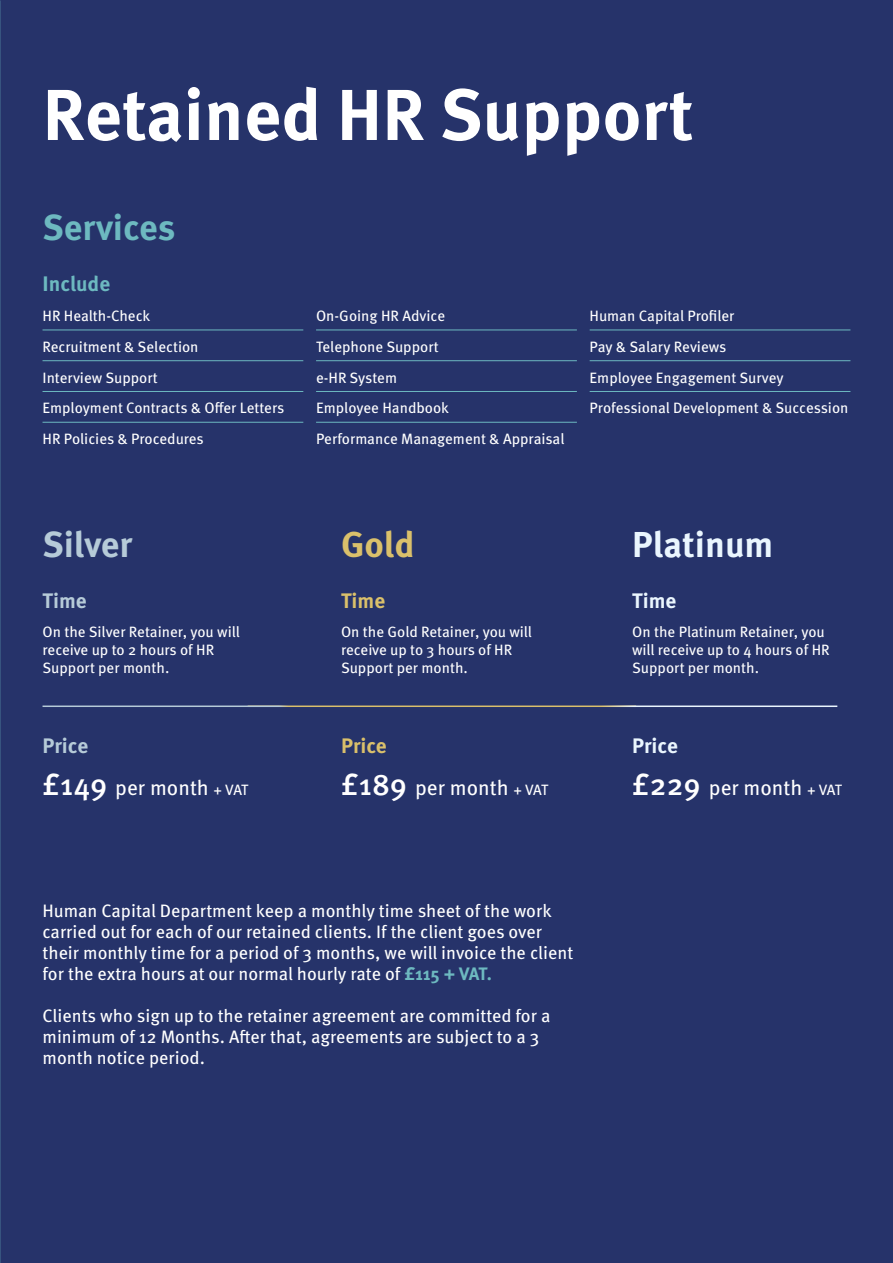
<style>
.page{position:relative;width:893px;height:1263px;background:#26336a}
.page>*{position:absolute;margin:0;border:0;box-sizing:border-box;transform-origin:0 0}
.t1{font:700 72px "Meta Pro";color:#fff}
.t2{font:700 36px "Meta Pro";color:#eaf6fe}
.t3{font:700 36px "Meta Pro";color:#6db9c0}
.t4{font:700 36px "Meta Pro";color:#b6cbd8}
.t5{font:700 36px "Meta Pro";color:#dac06b}
.t6{font:21px "Meta Pro";color:#fff}
.t7{font:700 21px "Meta Pro";color:#b6cbd8}
.t8{font:700 21px "Meta Pro";color:#eaf6fe}
.t9{font:700 21px "Meta Pro";color:#dac06b}
.t10{font:700 21px "Meta Pro";color:#6db9c0}
.t11{font:18px/21px "Meta Pro";color:#fff}
.t12{font:15px/30.8px "Meta Pro";color:#fff}
.s1{font-weight:500;font-size:30px}
.s2{font-size:15px}
.s3{font-weight:700;color:#6db9c0}
</style>
<div class="page">
<hr style="left:248px;top:705px;width:388px;height:2px;background:#dac06b">
<hr style="left:43px;top:705px;width:248px;height:2px;background:#b6cbd8">
<hr style="left:597px;top:705px;width:240px;height:2px;background:#eaf6fe">
<hr style="left:43px;top:330px;width:260px;height:1px;background:#6db9c0">
<hr style="left:43px;top:360px;width:260px;height:1px;background:#6db9c0">
<hr style="left:43px;top:391px;width:260px;height:1px;background:#6db9c0">
<hr style="left:43px;top:422px;width:260px;height:1px;background:#6db9c0">
<hr style="left:316px;top:330px;width:261px;height:1px;background:#6db9c0">
<hr style="left:316px;top:360px;width:261px;height:1px;background:#6db9c0">
<hr style="left:316px;top:391px;width:261px;height:1px;background:#6db9c0">
<hr style="left:316px;top:422px;width:261px;height:1px;background:#6db9c0">
<hr style="left:590px;top:330px;width:260px;height:1px;background:#6db9c0">
<hr style="left:590px;top:360px;width:260px;height:1px;background:#6db9c0">
<hr style="left:590px;top:391px;width:260px;height:1px;background:#6db9c0">
<h1 class="t1" style="left:43px;top:59px;width:653px">Retained HR Support</h1>
<h2 class="t3" style="left:43px;top:199px;width:134px">Services</h2>
<h3 class="t10" style="left:43px;top:267px;width:69px">Include</h3>
<p class="t12" style="left:43px;top:299px;width:243px">HR Health-Check<br>Recruitment &amp; Selection<br>Interview Support<br>Employment Contracts &amp; Offer Letters<br>HR Policies &amp; Procedures</p>
<p class="t12" style="left:316px;top:299px;width:250px">On-Going HR Advice<br>Telephone Support<br>e-HR System<br>Employee Handbook<br>Performance Management &amp; Appraisal</p>
<p class="t12" style="left:590px;top:299px;width:260px">Human Capital Profiler<br>Pay &amp; Salary Reviews<br>Employee Engagement Survey<br>Professional Development &amp; Succession</p>
<h2 class="t4" style="left:43px;top:516px;width:91px">Silver</h2>
<h2 class="t5" style="left:341px;top:516px;width:75px">Gold</h2>
<h2 class="t2" style="left:632px;top:516px;width:143px">Platinum</h2>
<h3 class="t7" style="left:43px;top:584px;width:46px">Time</h3>
<h3 class="t9" style="left:341px;top:584px;width:46px">Time</h3>
<h3 class="t8" style="left:632px;top:584px;width:46px">Time</h3>
<p class="t12" style="left:43px;top:622px;width:199px;line-height:18px">On the Silver Retainer, you will receive up to 2 hours of HR<br>Support per month.</p>
<p class="t12" style="left:341px;top:622px;width:192px;line-height:18px">On the Gold Retainer, you will receive up to 3 hours of HR<br>Support per month.</p>
<p class="t12" style="left:632px;top:622px;width:199px;line-height:18px">On the Platinum Retainer, you will receive up to 4 hours of HR<br>Support per month.</p>
<h3 class="t7" style="left:43px;top:730px;width:47px">Price</h3>
<h3 class="t9" style="left:341px;top:730px;width:47px">Price</h3>
<h3 class="t8" style="left:632px;top:730px;width:47px">Price</h3>
<h3 class="t6" style="left:43px;top:772px;width:207px"><span class="s1">£149</span> per month <span class="s2">+ VAT</span></h3>
<h3 class="t6" style="left:341px;top:772px;width:209px"><span class="s1">£189</span> per month <span class="s2">+ VAT</span></h3>
<h3 class="t6" style="left:632px;top:772px;width:211px"><span class="s1">£229</span> per month <span class="s2">+ VAT</span></h3>
<p class="t11" style="left:43px;top:899px;width:532px">Human Capital Department keep a monthly time sheet of the work carried out for each of our retained clients. If the client goes over their monthly time for a period of 3 months, we will invoice the client for the extra hours at our normal hourly rate of <span class="s3">£115 + VAT.</span></p>
<p class="t11" style="left:43px;top:1004px;width:509px">Clients who sign up to the retainer agreement are committed for a minimum of 12 Months. After that, agreements are subject to a 3 month notice period.</p>
</div>
